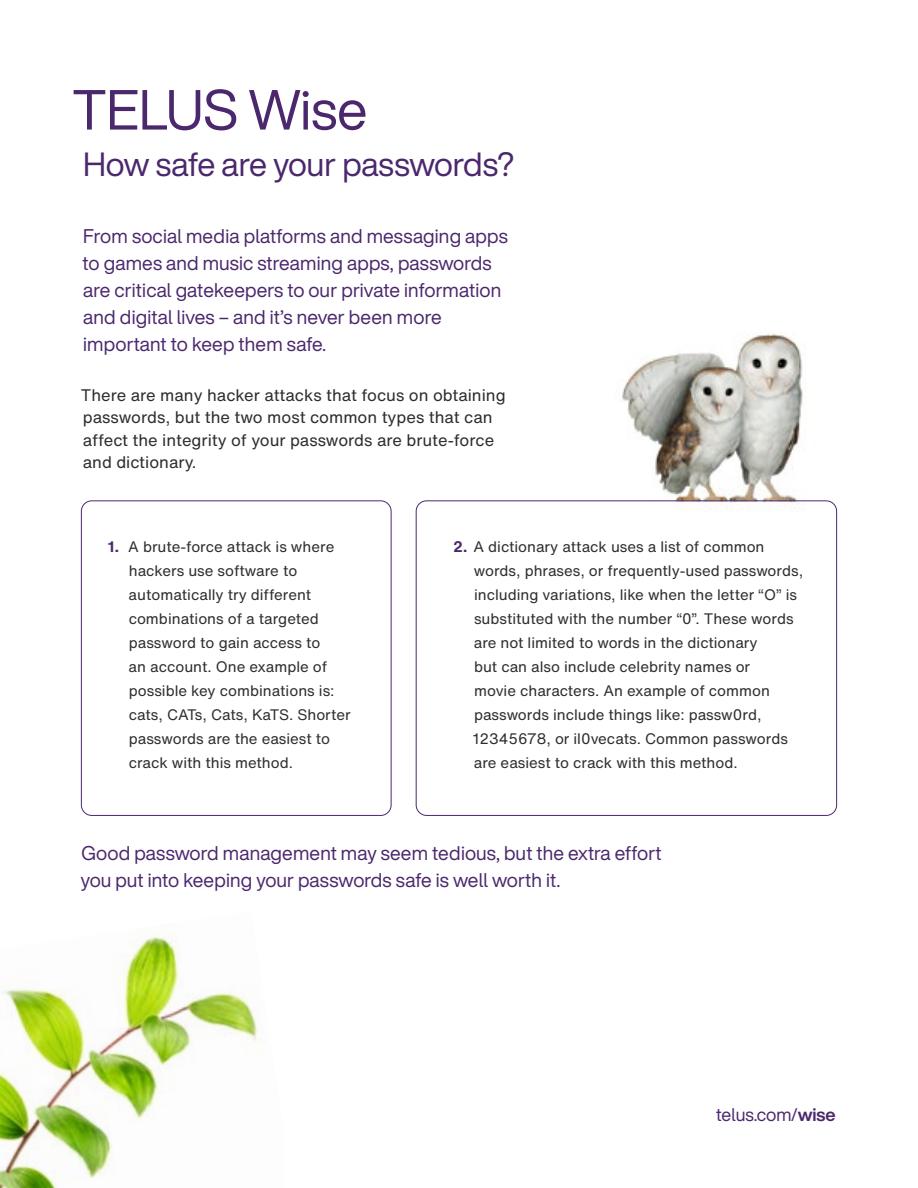
<style>
.page{position:relative;width:918px;height:1188px;background:#fff}
.page>*{position:absolute;margin:0;border:0;box-sizing:border-box;transform-origin:0 0}
.t1{font:55.5px "Helvetica Now Display SA";color:#4b286d}
.t2{font:33px "Helvetica Now Display SA";letter-spacing:-.01em;color:#4b286d}
.Sub_head_1__H1{font:19.5px/27px "Helvetica Now Display SA";letter-spacing:.01em;color:#4b286d}
.t3{font:18px "Helvetica Now Display SA";color:#4b286d}
.Body{font:16.5px/22.5px "Helvetica Now Text";color:#2c2e30}
.Body-2{font:15px/24px "Helvetica Now Text";color:#2c2e30}
.s1{font-weight:700;color:#4b286d}
.s2{font-weight:700}
</style>
<div class="page">
<img style="left:622px;top:333px;width:216px;height:178px">
<img style="left:0;top:935px;width:258px;height:253px">
<div style="left:81px;top:500px;width:311px;height:316px;border:1px solid #4b286d;border-radius:10px"></div>
<div style="left:416px;top:500px;width:421px;height:316px;border:1px solid #4b286d;border-radius:10px"></div>
<p class="t1" style="left:72px;top:72px;width:296px">TELUS Wise</p>
<p class="t2" style="left:83px;top:142px;width:433px">How safe are your passwords?</p>
<h1 class="Sub_head_1__H1" style="left:82px;top:223px;width:427px">From social media platforms and messaging apps to games and music streaming apps, passwords are critical gatekeepers to our private information and digital lives – and it’s never been more important to keep them safe.</h1>
<p class="Body" style="left:81px;top:384px;width:426px">There are many hacker attacks that focus on obtaining passwords, but the two most common types that can affect the integrity of your passwords are brute-force and dictionary.</p>
<p class="Body-2" style="left:129px;top:535px;width:224px;text-indent:-21px"><span class="s1">1.</span> A brute-force attack is where hackers use software to automatically try different combinations of a targeted password to gain access to<br>an account. One example of possible key combinations is: cats, CATs, Cats, KaTS. Shorter passwords are the easiest to crack with this method.</p>
<p class="Body-2" style="left:473px;top:535px;width:332px;text-indent:-20px"><span class="s1">2.</span> A dictionary attack uses a list of common words, phrases, or frequently-used passwords, including variations, like when the letter “O” is substituted with the number “0”. These words are not limited to words in the dictionary<br>but can also include celebrity names or<br>movie characters. An example of common passwords include things like: passw0rd, 12345678, or il0vecats. Common passwords are easiest to crack with this method.</p>
<h1 class="Sub_head_1__H1" style="left:81px;top:840px;width:582px">Good password management may seem tedious, but the extra effort you put into keeping your passwords safe is well worth it.</h1>
<p class="t3" style="left:716px;top:1103px;width:121px">telus.com/<span class="s2">wise</span></p>
</div>
